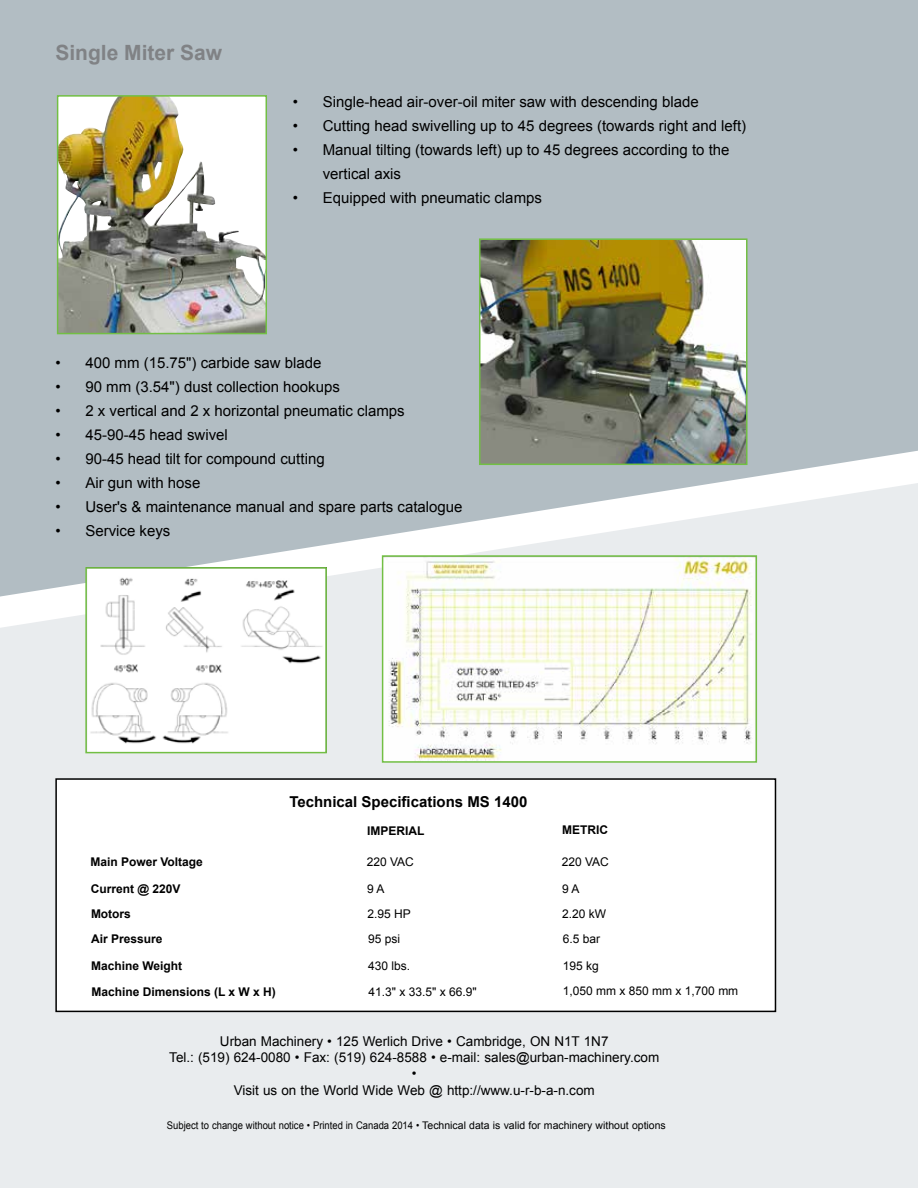
<style>
.page{position:relative;width:918px;height:1188px;background:#fff}
.page>*{position:absolute;margin:0;border:0;box-sizing:border-box;transform-origin:0 0}
.t1{font:700 21px "Arial";color:#808285}
.t2{font:15px/24px "Arial";color:#000}
.t3{font:700 15px "Arial";color:#000}
.t4{font:13.5px/16.2px "Arial";color:#000;text-align:center}
.t5{font:700 12px "Arial";color:#000}
.t6{font:12px "Arial";color:#000}
.t7{font:10.5px "Arial";color:#000;scale:.9 1}
</style>
<div class="page">
<div style="left:0;top:0;width:918px;height:451px;background:#b2bdc3"></div>
<div style="left:0;top:628px;width:918px;height:560px;background:#e9ecee"></div>
<svg style="left:0;top:451px;width:918px;height:177px;fill:#b2bdc3"></svg>
<div style="left:56px;top:779px;width:719px;height:232px;background:#fff"></div>
<div style="left:55px;top:778px;width:721px;height:234px;border:2px solid #000"></div>
<img style="left:482px;top:241px;width:263px;height:221px">
<div style="left:479px;top:238px;width:269px;height:227px;border:2px solid #72bf44"></div>
<img style="left:56px;top:96px;width:208px;height:238px">
<div style="left:57px;top:95px;width:210px;height:239px;border:2px solid #72bf44"></div>
<img style="left:88px;top:570px;width:236px;height:180px">
<div style="left:85px;top:567px;width:242px;height:186px;border:2px solid #72bf44"></div>
<img style="left:385px;top:558px;width:369px;height:202px">
<div style="left:382px;top:555px;width:375px;height:208px;border:2px solid #72bf44"></div>
<h1 class="t1" style="left:55px;top:39px;width:168px">Single Miter Saw</h1>
<p class="t2" style="left:293px;top:90px;width:407px">• Single-head air-over-oil miter saw with descending blade</p>
<p class="t2" style="left:293px;top:114px;width:455px">• Cutting head swivelling up to 45 degrees (towards right and left)</p>
<p class="t2" style="left:323px;top:138px;width:408px;text-indent:-30px">• Manual tilting (towards left) up to 45 degrees according to the vertical axis</p>
<p class="t2" style="left:293px;top:186px;width:251px">• Equipped with pneumatic clamps</p>
<p class="t2" style="left:55px;top:350px;width:268px">• 400 mm (15.75") carbide saw blade</p>
<p class="t2" style="left:55px;top:374px;width:286px">• 90 mm (3.54") dust collection hookups</p>
<p class="t2" style="left:55px;top:398px;width:351px">• 2 x vertical and 2 x horizontal pneumatic clamps</p>
<p class="t2" style="left:55px;top:422px;width:174px">• 45-90-45 head swivel</p>
<p class="t2" style="left:55px;top:446px;width:271px">• 90-45 head tilt for compound cutting</p>
<p class="t2" style="left:55px;top:470px;width:147px">• Air gun with hose</p>
<p class="t2" style="left:55px;top:494px;width:409px">• User's &amp; maintenance manual and spare parts catalogue</p>
<p class="t2" style="left:55px;top:518px;width:117px">• Service keys</p>
<p class="t3" style="left:289px;top:791px;width:240px">Technical Specifications MS 1400</p>
<p class="t5" style="left:367px;top:823px;width:59px">IMPERIAL</p>
<p class="t5" style="left:562px;top:822px;width:47px">METRIC</p>
<p class="t5" style="left:90px;top:854px;width:114px">Main Power Voltage</p>
<p class="t6" style="left:367px;top:854px;width:49px">220 VAC</p>
<p class="t6" style="left:562px;top:854px;width:49px">220 VAC</p>
<p class="t5" style="left:91px;top:881px;width:91px">Current @ 220V</p>
<p class="t6" style="left:367px;top:881px;width:19px">9 A</p>
<p class="t6" style="left:562px;top:881px;width:19px">9 A</p>
<p class="t5" style="left:91px;top:905px;width:41px">Motors</p>
<p class="t6" style="left:367px;top:906px;width:45px">2.95 HP</p>
<p class="t6" style="left:562px;top:906px;width:46px">2.20 kW</p>
<p class="t5" style="left:91px;top:931px;width:73px">Air Pressure</p>
<p class="t6" style="left:368px;top:931px;width:34px">95 psi</p>
<p class="t6" style="left:563px;top:931px;width:39px">6.5 bar</p>
<p class="t5" style="left:91px;top:958px;width:93px">Machine Weight</p>
<p class="t6" style="left:368px;top:958px;width:44px">430 lbs.</p>
<p class="t6" style="left:563px;top:958px;width:38px">195 kg</p>
<p class="t5" style="left:91px;top:983px;width:186px">Machine Dimensions (L x W x H)</p>
<p class="t6" style="left:369px;top:984px;width:110px">41.3" x 33.5" x 66.9"</p>
<p class="t6" style="left:563px;top:983px;width:177px">1,050 mm x 850 mm x 1,700 mm</p>
<p class="t4" style="left:169px;top:1033px;width:492px">Urban Machinery • 125 Werlich Drive • Cambridge, ON N1T 1N7<br>Tel.: (519) 624-0080 • Fax: (519) 624-8588 • e-mail: sales@urban-machinery.com •<br>Visit us on the World Wide Web @ http://www.u-r-b-a-n.com</p>
<p class="t7" style="left:167px;top:1119px;width:556px">Subject to change without notice • Printed in Canada 2014 • Technical data is valid for machinery without options</p>
</div>
